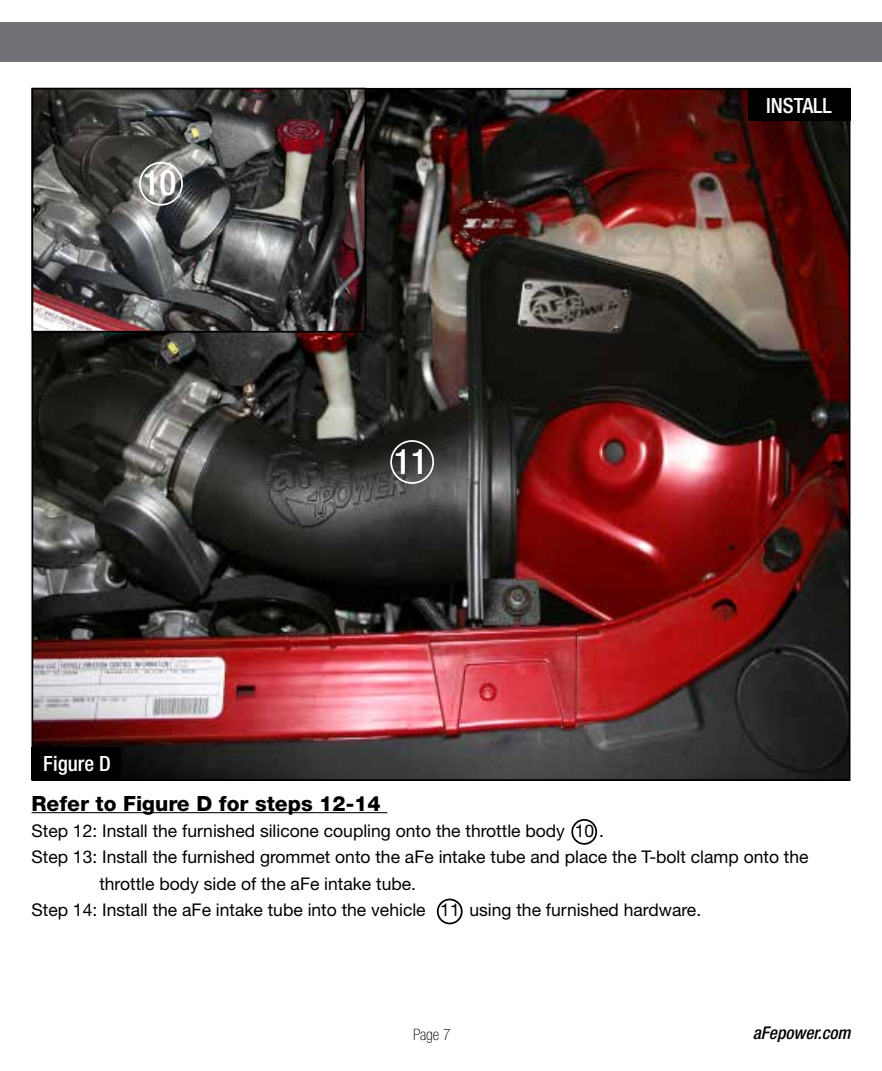
<style>
.page{position:relative;width:882px;height:1071px;background:#fff}
.page>*{position:absolute;margin:0;border:0;box-sizing:border-box;transform-origin:0 0}
.t1{font:500 condensed 35px "Helvetica Neue";color:#fff}
.t2{font:800 21px "Helvetica Neue";color:#000}
.t3{font:500 condensed 21px "Helvetica Neue";color:#fff}
.t4{font:17.5px "Helvetica Neue";color:#000}
.t5{font:italic 500 condensed 17.5px "Helvetica Neue";color:#000}
.t6{font:100 condensed 15.75px "Helvetica Neue";color:#000}
</style>
<div class="page">
<div style="left:0;top:23px;width:882px;height:39px;background:#717275"></div>
<hr style="left:32px;top:812px;width:355px;height:1px;background:#000">
<img style="left:35px;top:91px;width:812px;height:687px">
<div style="left:748px;top:88px;width:102px;height:33px;background:#000"></div>
<div style="left:32px;top:747px;width:89px;height:33px;background:#000"></div>
<div style="left:437px;top:899px;width:26px;height:25px;border:2px solid #000;border-radius:50%"></div>
<img style="left:35px;top:91px;width:328px;height:239px">
<div style="left:32px;top:88px;width:334px;height:245px;border:2px solid #000"></div>
<div style="left:571px;top:819px;width:26px;height:26px;border:2px solid #000;border-radius:50%"></div>
<div style="left:139px;top:162px;width:44px;height:44px;border:2px solid #fff;border-radius:50%"></div>
<div style="left:390px;top:440px;width:44px;height:44px;border:2px solid #fff;border-radius:50%"></div>
<h1 class="t1" style="left:143px;top:162px;width:35px">10</h1>
<p class="t3" style="left:43px;top:751px;width:69px">Figure D</p>
<h1 class="t1" style="left:394px;top:440px;width:35px">11</h1>
<p class="t3" style="left:766px;top:93px;width:67px">INSTALL</p>
<p class="t2" style="left:32px;top:791px;width:351px">Refer to Figure D for steps 12-14</p>
<p class="t4" style="left:32px;top:820px;width:574px">Step 12: Install the furnished silicone coupling onto the throttle body 10 .</p>
<p class="t4" style="left:32px;top:847px;width:779px">Step 13: Install the furnished grommet onto the aFe intake tube and place the T-bolt clamp onto the</p>
<p class="t4" style="left:99px;top:873px;width:318px">throttle body side of the aFe intake tube.</p>
<p class="t4" style="left:32px;top:899px;width:671px">Step 14: Install the aFe intake tube into the vehicle 11 using the furnished hardware.</p>
<p class="t6" style="left:413px;top:1025px;width:39px">Page 7</p>
<p class="t5" style="left:753px;top:1023px;width:99px">aFepower.com</p>
</div>
